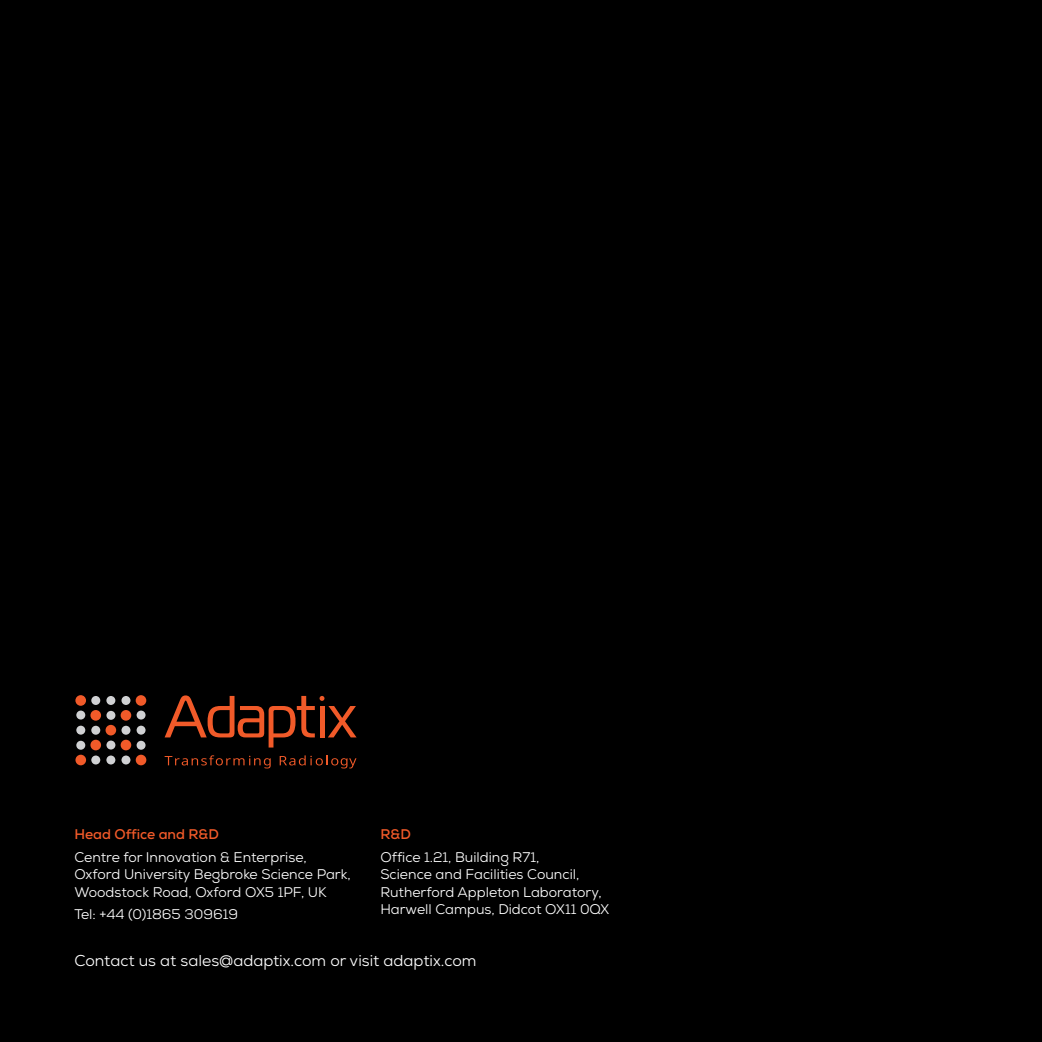
<style>
.page{position:relative;width:1042px;height:1042px;background:#000}
.page>*{position:absolute;margin:0;border:0;box-sizing:border-box;transform-origin:0 0}
.t1{font:15.75px "Nexa";color:#fff}
.t2{font:14px/17.5px "Nexa";color:#fff}
.t3{font:700 14px "Nexa";color:#f15a29}
</style>
<div class="page">
<svg style="left:165px;top:755px;width:106px;height:13px"></svg>
<svg style="left:280px;top:755px;width:76px;height:13px"></svg>
<div style="left:75px;top:695px;width:11px;height:11px;background:#f15a29;border-radius:50%"></div>
<div style="left:136px;top:695px;width:10px;height:11px;background:#f15a29;border-radius:50%"></div>
<div style="left:75px;top:755px;width:11px;height:10px;background:#f15a29;border-radius:50%"></div>
<div style="left:136px;top:755px;width:10px;height:10px;background:#f15a29;border-radius:50%"></div>
<div style="left:121px;top:740px;width:10px;height:10px;background:#f15a29;border-radius:50%"></div>
<div style="left:90px;top:740px;width:11px;height:10px;background:#f15a29;border-radius:50%"></div>
<div style="left:121px;top:710px;width:10px;height:10px;background:#f15a29;border-radius:50%"></div>
<div style="left:90px;top:710px;width:11px;height:10px;background:#f15a29;border-radius:50%"></div>
<div style="left:106px;top:725px;width:10px;height:10px;background:#f15a29;border-radius:50%"></div>
<div style="left:91px;top:696px;width:9px;height:9px;background:#d0d1d3;border-radius:50%"></div>
<div style="left:106px;top:696px;width:9px;height:9px;background:#d0d1d3;border-radius:50%"></div>
<div style="left:121px;top:696px;width:9px;height:9px;background:#d0d1d3;border-radius:50%"></div>
<div style="left:91px;top:755px;width:9px;height:9px;background:#d0d1d3;border-radius:50%"></div>
<div style="left:106px;top:755px;width:9px;height:9px;background:#d0d1d3;border-radius:50%"></div>
<div style="left:121px;top:755px;width:9px;height:9px;background:#d0d1d3;border-radius:50%"></div>
<div style="left:137px;top:741px;width:9px;height:9px;background:#d0d1d3;border-radius:50%"></div>
<div style="left:137px;top:725px;width:9px;height:9px;background:#d0d1d3;border-radius:50%"></div>
<div style="left:137px;top:710px;width:9px;height:9px;background:#d0d1d3;border-radius:50%"></div>
<div style="left:76px;top:741px;width:9px;height:9px;background:#d0d1d3;border-radius:50%"></div>
<div style="left:76px;top:725px;width:9px;height:9px;background:#d0d1d3;border-radius:50%"></div>
<div style="left:76px;top:710px;width:9px;height:9px;background:#d0d1d3;border-radius:50%"></div>
<div style="left:106px;top:711px;width:9px;height:9px;background:#d0d1d3;border-radius:50%"></div>
<div style="left:121px;top:726px;width:9px;height:9px;background:#d0d1d3;border-radius:50%"></div>
<div style="left:106px;top:740px;width:9px;height:9px;background:#d0d1d3;border-radius:50%"></div>
<div style="left:91px;top:726px;width:9px;height:9px;background:#cfd0d2;border-radius:50%"></div>
<svg style="left:165px;top:695px;width:192px;height:52px"></svg>
<p class="t3" style="left:74px;top:825px;width:146px">Head Office and R&amp;D</p>
<p class="t2" style="left:74px;top:848px;width:278px">Centre for Innovation &amp; Enterprise,<br>Oxford University Begbroke Science Park,<br>Woodstock Road, Oxford OX5 1PF, UK</p>
<p class="t2" style="left:74px;top:906px;width:165px">Tel: +44 (0)1865 309619</p>
<p class="t3" style="left:380px;top:825px;width:32px">R&amp;D</p>
<p class="t2" style="left:380px;top:848px;width:230px">Office 1.21, Building R71,<br>Science and Facilities Council,<br>Rutherford Appleton Laboratory,<br>Harwell Campus, Didcot OX11 0QX</p>
<p class="t1" style="left:74px;top:950px;width:403px">Contact us at sales@adaptix.com or visit adaptix.com</p>
</div>
